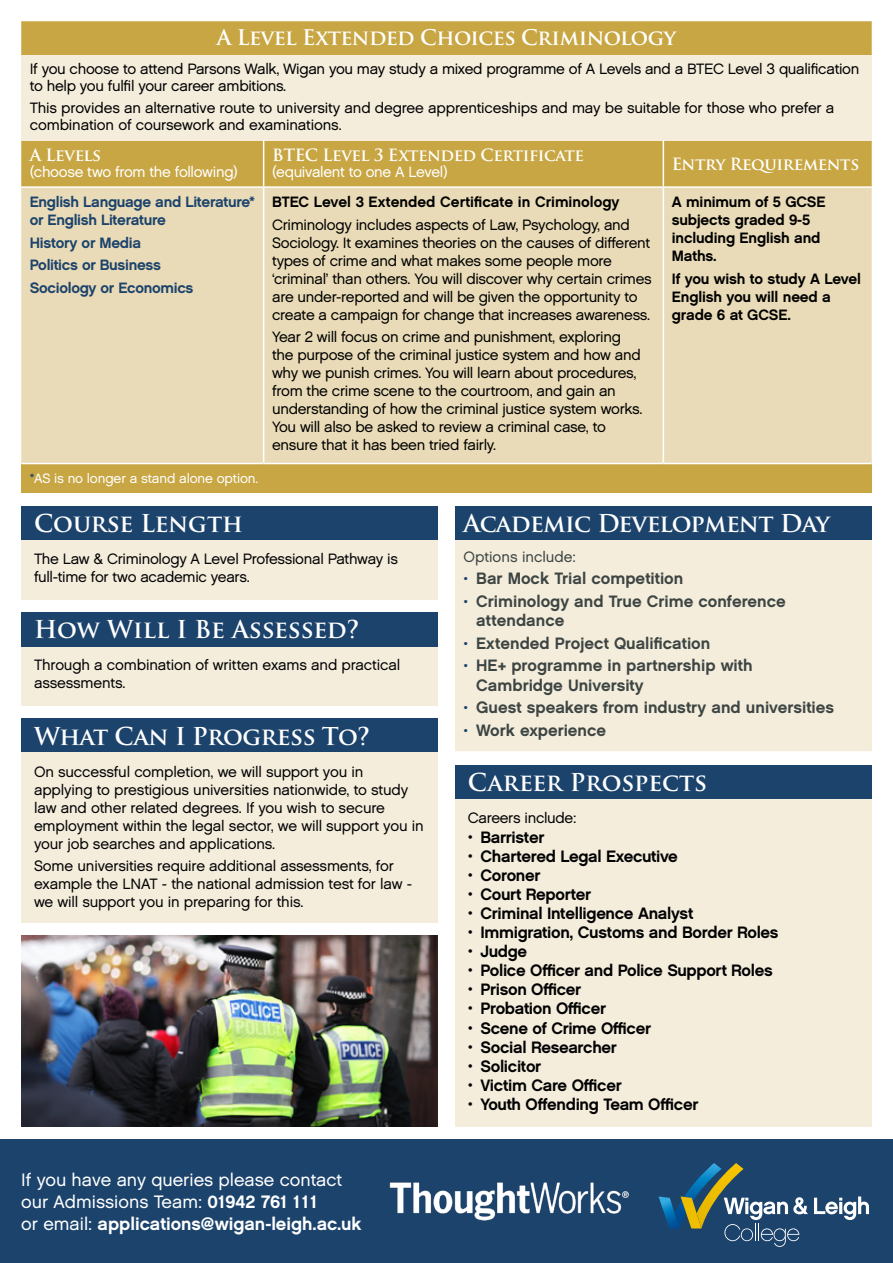
<style>
.page{position:relative;width:893px;height:1263px;background:#fff}
.page>*{position:absolute;margin:0;border:0;box-sizing:border-box;transform-origin:0 0}
.t1{font:700 24px "Trajan Pro";letter-spacing:-.02em;color:#fff}
.t2{font:700 24px "Trajan Pro";color:#fff}
.t3{font:700 21px "Trajan Pro";letter-spacing:-.02em;color:#fff}
.t4{font:18px/21.6px "Chalet London Nineteen Sixty";color:#fff}
.t5{font:18px "Chalet New York Nineteen Sixty";color:#fff}
.t6{font:16.5px "Chalet New York Nineteen Sixty";letter-spacing:-.02em;color:#020203}
.t7{font:16.5px/19.5px "Chalet New York Nineteen Sixty";color:#3d4543}
.t8{font:700 16.5px "Trajan Pro";letter-spacing:-.02em;color:#fff}
.t9{font:15px/18px "Chalet London Nineteen Sixty";letter-spacing:-.02em;color:#000}
.t10{font:15px/18px "Chalet London Nineteen Sixty";letter-spacing:-.01em;color:#020203}
.t11{font:15px/18px "Chalet New York Nineteen Sixty";letter-spacing:-.01em;color:#000}
.t12{font:15px/22.5px "Chalet New York Nineteen Sixty";letter-spacing:-.02em;color:#1c436c}
.t13{font:15px "Chalet London Nineteen Sixty";letter-spacing:-.02em;color:#fff}
.t14{font:15px "Chalet London Nineteen Sixty";color:#3d4543}
.t15{font:13.5px "Chalet London Nineteen Sixty";letter-spacing:-.01em;color:#fff}
.s1{color:#1c436c}
.s2{font-family:"Chalet New York Nineteen Sixty"}
.s3{font-family:"Chalet London Nineteen Sixty"}
.s4{font-size:15px;color:#1c436c}
</style>
<div class="page">
<img style="left:21px;top:935px;width:417px;height:192px">
<div style="left:21px;top:646px;width:417px;height:60px;background:#f4eddc"></div>
<div style="left:21px;top:612px;width:417px;height:34px;background:#1c436c"></div>
<div style="left:21px;top:719px;width:417px;height:34px;background:#1c436c"></div>
<div style="left:21px;top:753px;width:417px;height:170px;background:#f4eddc"></div>
<div style="left:455px;top:765px;width:417px;height:34px;background:#1c436c"></div>
<div style="left:455px;top:799px;width:417px;height:328px;background:#f4eddc"></div>
<div style="left:21px;top:506px;width:417px;height:34px;background:#1c436c"></div>
<div style="left:21px;top:540px;width:417px;height:60px;background:#f4eddc"></div>
<div style="left:455px;top:506px;width:417px;height:34px;background:#1c436c"></div>
<div style="left:455px;top:540px;width:417px;height:212px;background:#f4eddc"></div>
<hr style="left:455px;top:751px;width:417px;height:2px;background:#fff">
<div style="left:0;top:1140px;width:893px;height:123px;background:#1c436c"></div>
<svg style="left:814px;top:1196px;width:55px;height:24px"></svg>
<svg style="left:658px;top:1163px;width:150px;height:84px"></svg>
<img style="left:389px;top:1182px;width:240px;height:39px">
<div style="left:21px;top:21px;width:851px;height:165px;background:#c8a643"></div>
<div style="left:21px;top:55px;width:851px;height:85px;background:#f4eddc"></div>
<div style="left:21px;top:188px;width:851px;height:275px;background:#e9dbb7"></div>
<div style="left:21px;top:463px;width:851px;height:30px;background:#c8a643"></div>
<hr style="left:21px;top:463px;width:243px;height:1px;background:#fff">
<hr style="left:264px;top:463px;width:399px;height:1px;background:#fff">
<hr style="left:663px;top:463px;width:209px;height:1px;background:#fff">
<hr style="left:263px;top:140px;width:1px;height:46px;background:#fff">
<hr style="left:663px;top:140px;width:1px;height:46px;background:#fff">
<hr style="left:263px;top:188px;width:1px;height:275px;background:#fff">
<hr style="left:663px;top:188px;width:1px;height:275px;background:#fff">
<h2 class="t3" style="left:217px;top:25px;width:461px">A Level Extended Choices Criminology</h2>
<p class="t9" style="left:30px;top:60px;width:831px;line-height:17.2px">If you choose to attend Parsons Walk, Wigan you may study a mixed programme of A Levels and a BTEC Level 3 qualification to help you fulfil your career ambitions.</p>
<p class="t9" style="left:30px;top:99px;width:806px;line-height:17.2px">This provides an alternative route to university and degree apprenticeships and may be suitable for those who prefer a combination of coursework and examinations.</p>
<p class="t8" style="left:30px;top:145px;width:73px">A Levels</p>
<p class="t13" style="left:30px;top:163px;width:210px">(choose two from the following)</p>
<p class="t8" style="left:272px;top:145px;width:313px">BTEC Level 3 Extended Certificate</p>
<p class="t13" style="left:272px;top:163px;width:177px">(equivalent to one A Level)</p>
<p class="t8" style="left:672px;top:154px;width:189px">Entry Requirements</p>
<p class="t12" style="left:30px;top:193px;width:227px;line-height:18px">English Language and Literature* or English Literature</p>
<p class="t12" style="left:30px;top:231px;width:165px">History or Media<br>Politics or Business<br>Sociology or Economics</p>
<p class="t15" style="left:30px;top:470px;width:230px"><span class="s1">*</span>AS is no longer a stand alone option.</p>
<p class="t11" style="left:272px;top:193px;width:349px">BTEC Level 3 Extended Certificate in Criminology</p>
<p class="t9" style="left:272px;top:215px;width:381px">Criminology includes aspects of Law, Psychology, and Sociology. It examines theories on the causes of different types of crime and what makes some people more ‘criminal’ than others. You will discover why certain crimes are under-reported and will be given the opportunity to create a campaign for change that increases awareness.</p>
<p class="t9" style="left:272px;top:328px;width:372px">Year 2 will focus on crime and punishment, exploring the purpose of the criminal justice system and how and why we punish crimes. You will learn about procedures, from the crime scene to the courtroom, and gain an understanding of how the criminal justice system works.<br>You will also be asked to review a criminal case, to ensure that it has been tried fairly.</p>
<p class="t11" style="left:672px;top:193px;width:155px">A minimum of 5 GCSE subjects graded 9-5 including English and<br>Maths.</p>
<p class="t11" style="left:672px;top:269px;width:191px">If you wish to study A Level<br>English you will need a grade 6 at GCSE.</p>
<h1 class="t1" style="left:34px;top:508px;width:211px">Course Length</h1>
<p class="t10" style="left:34px;top:550px;width:365px">The Law &amp; Criminology A Level Professional Pathway is full-time for two academic years.</p>
<h1 class="t2" style="left:34px;top:615px;width:327px">How Will I Be Assessed?</h1>
<p class="t10" style="left:34px;top:656px;width:368px">Through a combination of written exams and practical assessments.</p>
<h1 class="t1" style="left:34px;top:721px;width:338px">What Can I Progress To?</h1>
<p class="t10" style="left:34px;top:762px;width:391px">On successful completion, we will support you in applying to prestigious universities nationwide, to study law and other related degrees. If you wish to secure employment within the legal sector, we will support you in your job searches and applications.</p>
<p class="t10" style="left:34px;top:857px;width:380px">Some universities require additional assessments, for example the LNAT - the national admission test for law - we will support you in preparing for this.</p>
<p class="t4" style="left:21px;top:1169px;width:322px">If you have any queries please contact our Admissions Team: <span class="s2">01942 761 111</span></p>
<p class="t5" style="left:21px;top:1212px;width:342px"><span class="s3">or email:</span> applications@wigan-leigh.ac.uk</p>
<h1 class="t1" style="left:463px;top:508px;width:368px">Academic Development Day</h1>
<p class="t14" style="left:463px;top:547px;width:114px">Options include:</p>
<p class="t7" style="left:463px;top:568px;width:221px"><span class="s4">•</span> Bar Mock Trial competition</p>
<p class="t7" style="left:476px;top:591px;width:311px;text-indent:-13px"><span class="s4">•</span> Criminology and True Crime conference attendance</p>
<p class="t7" style="left:463px;top:633px;width:248px"><span class="s4">•</span> Extended Project Qualification</p>
<p class="t7" style="left:476px;top:655px;width:278px;text-indent:-13px"><span class="s4">•</span> HE+ programme in partnership with<br>Cambridge University</p>
<p class="t7" style="left:463px;top:697px;width:372px"><span class="s4">•</span> Guest speakers from industry and universities</p>
<p class="t7" style="left:463px;top:720px;width:144px"><span class="s4">•</span> Work experience</p>
<h1 class="t2" style="left:468px;top:768px;width:241px">Career Prospects</h1>
<p class="t10" style="left:468px;top:809px;width:110px">Careers include:</p>
<p class="t6" style="left:468px;top:826px;width:78px">• Barrister</p>
<p class="t6" style="left:468px;top:845px;width:212px">• Chartered Legal Executive</p>
<p class="t6" style="left:468px;top:865px;width:74px">• Coroner</p>
<p class="t6" style="left:468px;top:884px;width:125px">• Court Reporter</p>
<p class="t6" style="left:468px;top:903px;width:227px">• Criminal Intelligence Analyst</p>
<p class="t6" style="left:468px;top:922px;width:312px">• Immigration, Customs and Border Roles</p>
<p class="t6" style="left:468px;top:941px;width:61px">• Judge</p>
<p class="t6" style="left:468px;top:960px;width:307px">• Police Officer and Police Support Roles</p>
<p class="t6" style="left:468px;top:979px;width:115px">• Prison Officer</p>
<p class="t6" style="left:468px;top:998px;width:140px">• Probation Officer</p>
<p class="t6" style="left:468px;top:1017px;width:185px">• Scene of Crime Officer</p>
<p class="t6" style="left:468px;top:1036px;width:151px">• Social Researcher</p>
<p class="t6" style="left:468px;top:1055px;width:75px">• Solicitor</p>
<p class="t6" style="left:468px;top:1075px;width:155px">• Victim Care Officer</p>
<p class="t6" style="left:468px;top:1094px;width:232px">• Youth Offending Team Officer</p>
</div>
